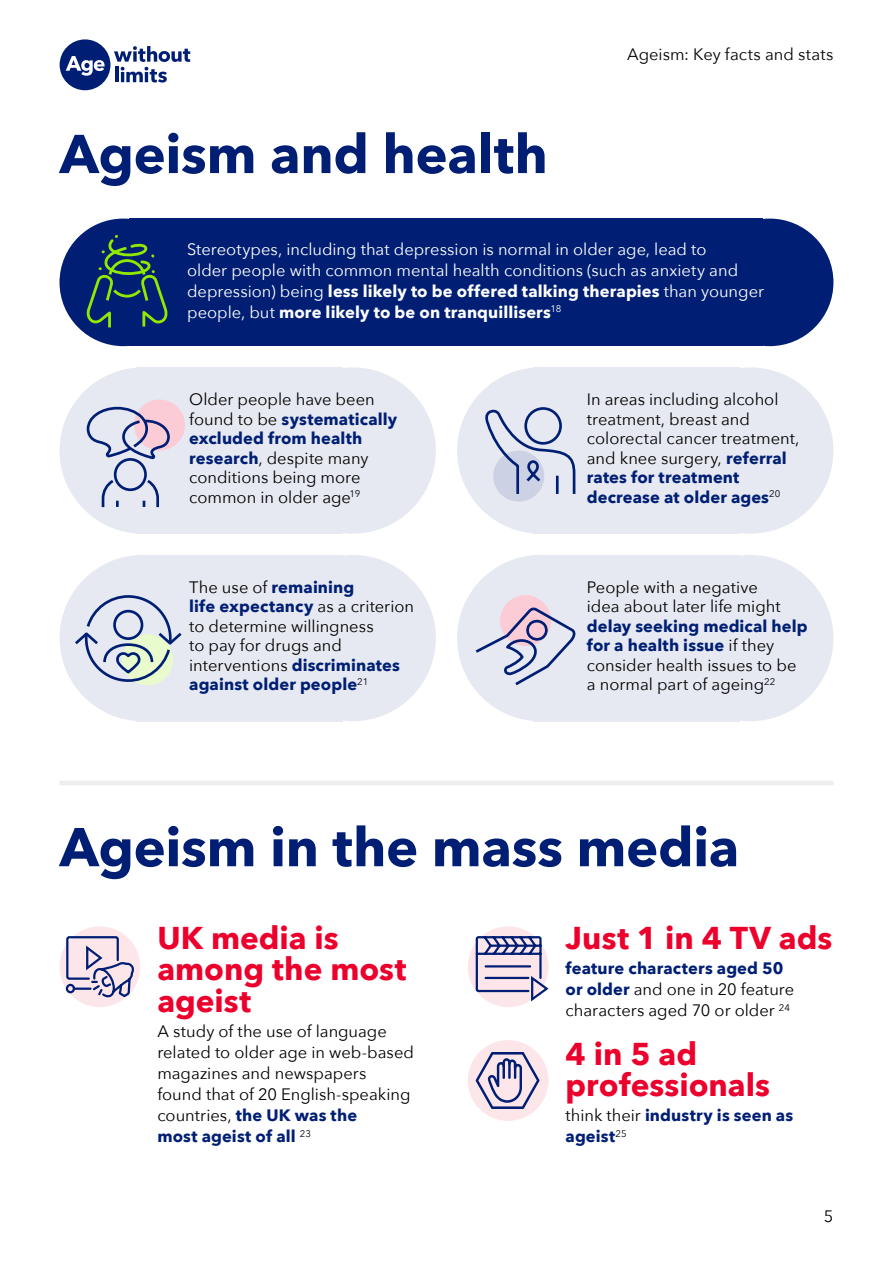
<style>
.page{position:relative;width:893px;height:1263px;background:#fff}
.page>*{position:absolute;margin:0;border:0;box-sizing:border-box;transform-origin:0 0}
.t1{font:700 54px "Avenir Next";letter-spacing:-.005em;color:#001f74}
.t2{font:700 31.5px/31.5px "Avenir Next";color:#ec002c}
.t3{font:16.5px/19.5px "Avenir Next";color:#000}
.t4{font:16.5px/21px "Avenir Next";color:#fff}
.t5{font:700 16.5px/21px "Avenir Next";letter-spacing:.005em;color:#001f74}
.s1{font-weight:700}
.s2{font-weight:700;color:#001f74}
.s3{font-weight:400;color:#000}
</style>
<div class="page">
<div style="left:130px;top:219px;width:633px;height:127px;background:#001f74"></div>
<div style="left:706px;top:219px;width:127px;height:127px;background:#001f74;border-radius:50%"></div>
<div style="left:60px;top:926px;width:80px;height:81px;background:#fde6ea;border-radius:50%"></div>
<div style="left:468px;top:926px;width:81px;height:81px;background:#fde6ea;border-radius:50%"></div>
<div style="left:468px;top:1040px;width:81px;height:81px;background:#fde6ea;border-radius:50%"></div>
<hr style="left:60px;top:781px;width:773px;height:4px;background:#ededed">
<div style="left:136px;top:555px;width:206px;height:166px;background:#e6e9f1"></div>
<div style="left:60px;top:555px;width:166px;height:166px;background:#e6e9f1;border-radius:50%"></div>
<div style="left:270px;top:555px;width:166px;height:166px;background:#e6e9f1;border-radius:50%"></div>
<div style="left:534px;top:555px;width:206px;height:166px;background:#e6e9f1"></div>
<div style="left:457px;top:555px;width:166px;height:166px;background:#e6e9f1;border-radius:50%"></div>
<div style="left:667px;top:555px;width:166px;height:166px;background:#e6e9f1;border-radius:50%"></div>
<div style="left:136px;top:367px;width:206px;height:167px;background:#e6e9f1"></div>
<div style="left:60px;top:367px;width:166px;height:167px;background:#e6e9f1;border-radius:50%"></div>
<div style="left:270px;top:367px;width:166px;height:167px;background:#e6e9f1;border-radius:50%"></div>
<div style="left:534px;top:367px;width:206px;height:167px;background:#e6e9f1"></div>
<div style="left:457px;top:367px;width:166px;height:167px;background:#e6e9f1;border-radius:50%"></div>
<div style="left:667px;top:367px;width:166px;height:167px;background:#e6e9f1;border-radius:50%"></div>
<svg style="left:65px;top:936px;width:69px;height:62px"></svg>
<svg style="left:475px;top:934px;width:74px;height:70px"></svg>
<svg style="left:476px;top:1052px;width:63px;height:57px"></svg>
<div style="left:493px;top:450px;width:51px;height:52px;background:#ccd2e3;border-radius:50%"></div>
<div style="left:500px;top:595px;width:51px;height:51px;background:#fbccd5;border-radius:50%"></div>
<svg style="left:72px;top:595px;width:110px;height:88px"></svg>
<svg style="left:475px;top:604px;width:101px;height:82px"></svg>
<svg style="left:486px;top:407px;width:90px;height:90px"></svg>
<svg style="left:60px;top:39px;width:130px;height:469px"></svg>
<h1 class="t1" style="left:60px;top:107px;width:490px">Ageism and health</h1>
<p class="t3" style="left:627px;top:43px;width:208px">Ageism: Key facts and stats</p>
<p class="t4" style="left:187px;top:238px;width:578px">Stereotypes, including that depression is normal in older age, lead to<br>older people with common mental health conditions (such as anxiety and depression) being <span class="s1">less likely to be offered talking therapies</span> than younger people, but <span class="s1">more likely to be on tranquillisers</span><sup>18</sup></p>
<p class="t3" style="left:189px;top:389px;width:210px">Older people have been found to be <span class="s2">systematically excluded from health research</span>, despite many conditions being more common in older age<sup>19</sup></p>
<p class="t3" style="left:587px;top:389px;width:214px">In areas including alcohol treatment, breast and colorectal cancer treatment, and knee surgery, <span class="s2">referral rates for treatment decrease at older ages</span><sup>20</sup></p>
<p class="t3" style="left:189px;top:577px;width:226px">The use of <span class="s2">remaining<br>life expectancy</span> as a criterion to determine willingness<br>to pay for drugs and interventions <span class="s2">discriminates against older people</span><sup>21</sup></p>
<p class="t3" style="left:587px;top:577px;width:195px">People with a negative idea about later life might</p>
<p class="t3" style="left:587px;top:616px;width:222px"><span class="s2">delay seeking medical help for a health issue</span> if they consider health issues to be a normal part of ageing<sup>22</sup></p>
<h1 class="t1" style="left:60px;top:800px;width:681px">Ageism in the mass media</h1>
<h2 class="t2" style="left:157px;top:921px;width:251px">UK media is among the most ageist</h2>
<p class="t3" style="left:157px;top:1020px;width:258px;line-height:21px">A study of the use of language related to older age in web-based magazines and newspapers found that of 20 English-speaking countries, <span class="s2">the UK was the<br>most ageist of all</span> <sup>23</sup></p>
<h2 class="t2" style="left:566px;top:921px;width:268px">Just 1 in 4 TV ads</h2>
<p class="t3" style="left:566px;top:957px;width:230px;line-height:21px"><span class="s2">feature characters aged 50 or older</span> and one in 20 feature characters aged 70 or older <sup>24</sup></p>
<h2 class="t2" style="left:566px;top:1037px;width:206px">4 in 5 ad professionals</h2>
<p class="t5" style="left:566px;top:1105px;width:229px"><span class="s3">think their</span> industry is seen as ageist<sup>25</sup></p>
<p class="t3" style="left:824px;top:1206px;width:11px">5</p>
</div>
